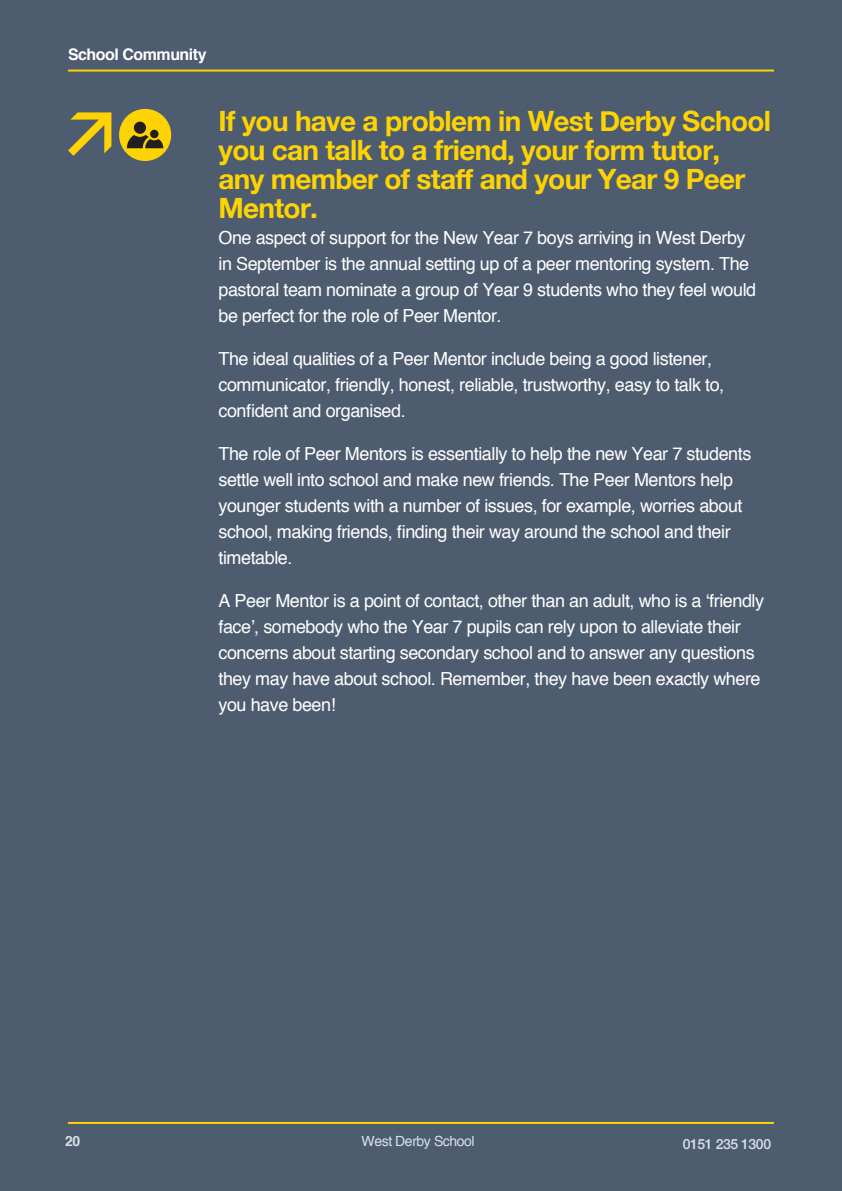
<style>
.page{position:relative;width:842px;height:1191px;background:#4d5c6f}
.page>*{position:absolute;margin:0;border:0;box-sizing:border-box;transform-origin:0 0}
.t1{font:700 28px/29px "Helvetica Neue";letter-spacing:-.025em;color:#fed304}
.t2{font:18px/26px "Helvetica";letter-spacing:-.025em;color:#fff}
.t3{font:700 16px "Helvetica";letter-spacing:-.03em;color:#fff}
.t4{font:14px "Helvetica";letter-spacing:-.03em;color:#d6e1ea}
.t5{font:500 14px "Helvetica Neue";letter-spacing:-.03em;color:#d6e1ea}
.t6{font:700 14px "Helvetica";color:#d6e1ea}
</style>
<div class="page">
<hr style="left:68px;top:70px;width:706px;height:2px;background:#fed304">
<hr style="left:68px;top:1122px;width:706px;height:2px;background:#fed304">
<div style="left:119px;top:109px;width:52px;height:52px;background:#fed304;border-radius:50%"></div>
<div style="left:150px;top:130px;width:9px;height:8px;background:#231f20;border-radius:50%"></div>
<div style="left:134px;top:122px;width:12px;height:12px;background:#231f20;border-radius:50%"></div>
<svg style="left:127px;top:135px;width:36px;height:13px"></svg>
<svg style="left:68px;top:112px;width:43px;height:44px"></svg>
<p class="t3" style="left:68px;top:41px;width:140px">School Community</p>
<p class="t1" style="left:218px;top:107px;width:554px">If you have a problem in West Derby School you can talk to a friend, your form tutor, any member of staff and your Year 9 Peer<br>Mentor.</p>
<p class="t2" style="left:218px;top:225px;width:539px">One aspect of support for the New Year 7 boys arriving in West Derby in September is the annual setting up of a peer mentoring system. The pastoral team nominate a group of Year 9 students who they feel would be perfect for the role of Peer Mentor.</p>
<p class="t2" style="left:218px;top:346px;width:507px">The ideal qualities of a Peer Mentor include being a good listener, communicator, friendly, honest, reliable, trustworthy, easy to talk to, confident and organised.</p>
<p class="t2" style="left:218px;top:441px;width:534px">The role of Peer Mentors is essentially to help the new Year 7 students settle well into school and make new friends. The Peer Mentors help younger students with a number of issues, for example, worries about school, making friends, finding their way around the school and their timetable.</p>
<p class="t2" style="left:218px;top:588px;width:547px">A Peer Mentor is a point of contact, other than an adult, who is a ‘friendly face’, somebody who the Year 7 pupils can rely upon to alleviate their concerns about starting secondary school and to answer any questions they may have about school. Remember, they have been exactly where you have been!</p>
<p class="t6" style="left:65px;top:1129px;width:17px">20</p>
<p class="t4" style="left:362px;top:1130px;width:115px">West Derby School</p>
<p class="t5" style="left:683px;top:1132px;width:90px">0151 235 1300</p>
</div>
